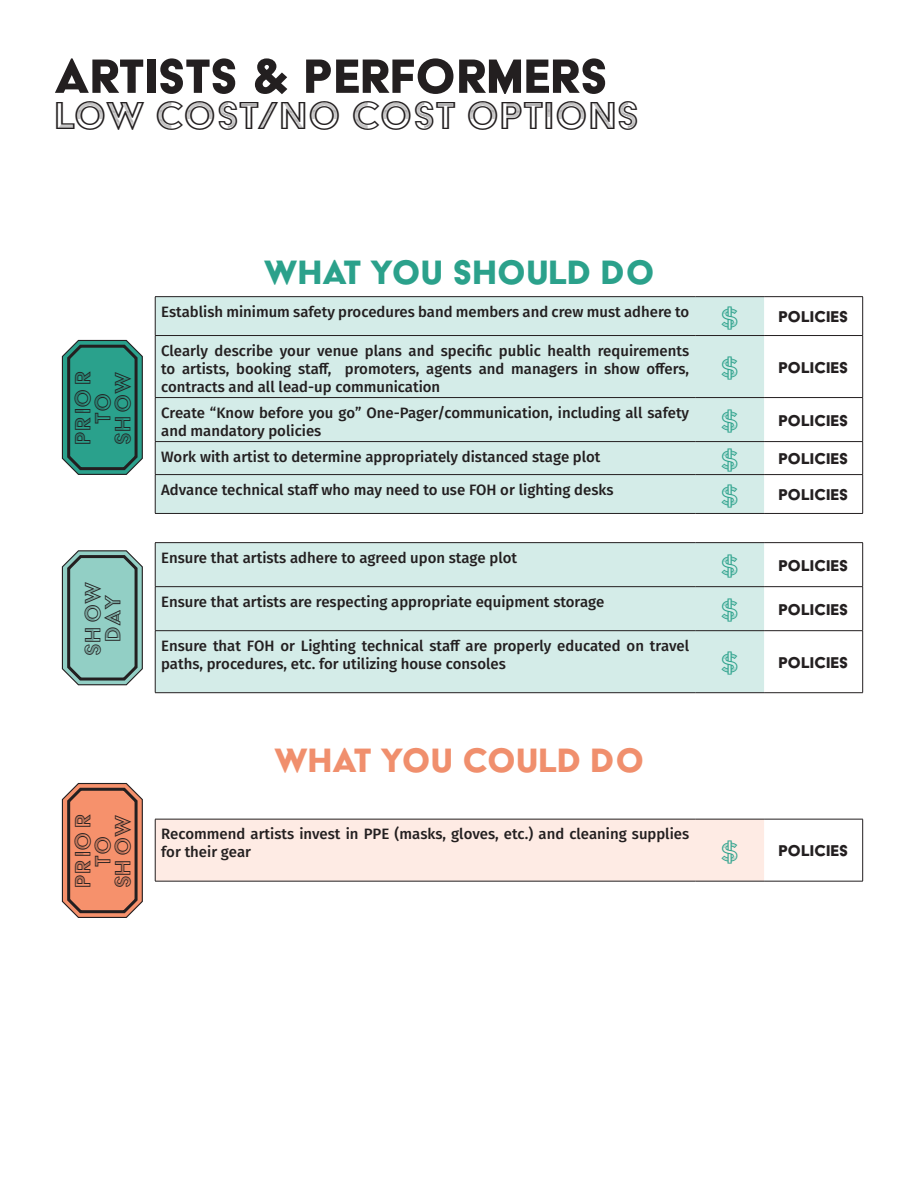
<style>
.page{position:relative;width:918px;height:1188px;background:#fff}
.page>*{position:absolute;margin:0;border:0;box-sizing:border-box;transform-origin:0 0}
.t1{font:55.5px "Acier BAT Text Solid";color:#231f20}
.t2{font:45px "Acier BAT Text Gris";color:#231f20}
.t3{font:39px "Acier BAT Text Solid";color:#2ba18b}
.t4{font:39px "Acier BAT Text Solid";color:#f08f6d}
.t5{font:30px "Acier BAT Text Gris";color:#2ba18b}
.t6{font:25.65px/20.1px "Acier BAT Text Gris";color:#231f20;text-align:center}
.t7{font:18px "Acier BAT Text Solid";color:#231f20}
.t8{font:500 15px/18px "Fira Sans";color:#231f20}
</style>
<div class="page">
<svg style="left:62px;top:551px;width:80px;height:134px"></svg>
<div style="left:62px;top:550px;width:81px;height:135px;border:1px solid #231f20;border-radius:16px"></div>
<div style="left:69px;top:557px;width:67px;height:122px;background:#92cfc5;border-radius:12px"></div>
<div style="left:67px;top:555px;width:71px;height:126px;border:3px solid #231f20;border-radius:12px"></div>
<svg style="left:62px;top:340px;width:80px;height:134px"></svg>
<div style="left:62px;top:340px;width:81px;height:135px;border:1px solid #231f20;border-radius:16px"></div>
<div style="left:69px;top:346px;width:67px;height:123px;background:#2aa18c;border-radius:12px"></div>
<div style="left:67px;top:345px;width:71px;height:125px;border:3px solid #231f20;border-radius:12px"></div>
<div style="left:156px;top:297px;width:608px;height:216px;background:#d4ece8"></div>
<hr style="left:155px;top:296px;width:540px;height:1px;background:#231f20">
<hr style="left:155px;top:297px;width:1px;height:38px;background:#231f20">
<hr style="left:695px;top:296px;width:69px;height:1px;background:#231f20">
<hr style="left:764px;top:296px;width:99px;height:1px;background:#231f20">
<hr style="left:862px;top:297px;width:1px;height:38px;background:#231f20">
<hr style="left:155px;top:335px;width:540px;height:1px;background:#231f20">
<hr style="left:155px;top:336px;width:1px;height:61px;background:#231f20">
<hr style="left:695px;top:335px;width:69px;height:1px;background:#231f20">
<hr style="left:764px;top:335px;width:99px;height:1px;background:#231f20">
<hr style="left:862px;top:336px;width:1px;height:61px;background:#231f20">
<hr style="left:155px;top:397px;width:540px;height:1px;background:#231f20">
<hr style="left:155px;top:398px;width:1px;height:43px;background:#231f20">
<hr style="left:695px;top:397px;width:69px;height:1px;background:#231f20">
<hr style="left:764px;top:397px;width:99px;height:1px;background:#231f20">
<hr style="left:862px;top:398px;width:1px;height:43px;background:#231f20">
<hr style="left:155px;top:441px;width:540px;height:1px;background:#231f20">
<hr style="left:155px;top:442px;width:1px;height:32px;background:#231f20">
<hr style="left:695px;top:441px;width:69px;height:1px;background:#231f20">
<hr style="left:764px;top:441px;width:99px;height:1px;background:#231f20">
<hr style="left:862px;top:442px;width:1px;height:32px;background:#231f20">
<hr style="left:155px;top:474px;width:540px;height:1px;background:#231f20">
<hr style="left:155px;top:475px;width:1px;height:38px;background:#231f20">
<hr style="left:695px;top:474px;width:69px;height:1px;background:#231f20">
<hr style="left:764px;top:474px;width:99px;height:1px;background:#231f20">
<hr style="left:862px;top:475px;width:1px;height:38px;background:#231f20">
<hr style="left:155px;top:513px;width:540px;height:1px;background:#231f20">
<hr style="left:695px;top:513px;width:69px;height:1px;background:#231f20">
<hr style="left:764px;top:513px;width:99px;height:1px;background:#231f20">
<div style="left:156px;top:543px;width:608px;height:149px;background:#d4ece8"></div>
<hr style="left:155px;top:542px;width:540px;height:1px;background:#231f20">
<hr style="left:155px;top:543px;width:1px;height:43px;background:#231f20">
<hr style="left:695px;top:542px;width:69px;height:1px;background:#231f20">
<hr style="left:764px;top:542px;width:99px;height:1px;background:#231f20">
<hr style="left:862px;top:543px;width:1px;height:43px;background:#231f20">
<hr style="left:155px;top:586px;width:540px;height:1px;background:#231f20">
<hr style="left:155px;top:587px;width:1px;height:43px;background:#231f20">
<hr style="left:695px;top:586px;width:69px;height:1px;background:#231f20">
<hr style="left:764px;top:586px;width:99px;height:1px;background:#231f20">
<hr style="left:862px;top:587px;width:1px;height:43px;background:#231f20">
<hr style="left:155px;top:630px;width:540px;height:1px;background:#231f20">
<hr style="left:155px;top:631px;width:1px;height:62px;background:#231f20">
<hr style="left:695px;top:630px;width:69px;height:1px;background:#231f20">
<hr style="left:764px;top:630px;width:99px;height:1px;background:#231f20">
<hr style="left:862px;top:631px;width:1px;height:62px;background:#231f20">
<hr style="left:155px;top:692px;width:540px;height:1px;background:#231f20">
<hr style="left:695px;top:692px;width:69px;height:1px;background:#231f20">
<hr style="left:764px;top:692px;width:99px;height:1px;background:#231f20">
<div style="left:156px;top:820px;width:608px;height:61px;background:#feebe4"></div>
<hr style="left:155px;top:819px;width:540px;height:1px;background:#231f20">
<hr style="left:155px;top:819px;width:1px;height:62px;background:#231f20">
<hr style="left:695px;top:819px;width:69px;height:1px;background:#231f20">
<hr style="left:764px;top:819px;width:99px;height:1px;background:#231f20">
<hr style="left:862px;top:819px;width:1px;height:62px;background:#231f20">
<hr style="left:155px;top:881px;width:540px;height:1px;background:#231f20">
<hr style="left:695px;top:881px;width:69px;height:1px;background:#231f20">
<hr style="left:764px;top:881px;width:99px;height:1px;background:#231f20">
<svg style="left:62px;top:784px;width:80px;height:133px"></svg>
<div style="left:62px;top:783px;width:81px;height:135px;border:1px solid #231f20;border-radius:16px"></div>
<div style="left:69px;top:789px;width:67px;height:123px;background:#f6916c;border-radius:12px"></div>
<div style="left:67px;top:788px;width:71px;height:125px;border:3px solid #231f20;border-radius:12px"></div>
<p class="t1" style="left:54px;top:47px;width:556px">ARTISTS &amp; PERFORMERS</p>
<p class="t2" style="left:54px;top:92px;width:587px">LOW COST/NO COST OPTIONS</p>
<h3 class="t6" style="left:73px;top:445px;width:76px;rotate:-90deg">prior to show</h3>
<h3 class="t6" style="left:83px;top:656px;width:75px;rotate:-90deg">show<br>Day</h3>
<h3 class="t6" style="left:73px;top:888px;width:76px;rotate:-90deg">prior to show</h3>
<p class="t3" style="left:264px;top:252px;width:392px">WHAT YOU SHOULD DO</p>
<p class="t8" style="left:161px;top:302px;width:530px">Establish minimum safety procedures band members and crew must adhere to</p>
<p class="t5" style="left:721px;top:302px;width:19px">$</p>
<p class="t7" style="left:779px;top:307px;width:71px">POLICIES</p>
<p class="t8" style="left:161px;top:341px;width:530px;text-align:justify">Clearly describe your venue plans and specific public health requirements to artists, booking staff, promoters, agents and managers in show offers, contracts and all lead-up communication</p>
<p class="t5" style="left:721px;top:352px;width:19px">$</p>
<p class="t7" style="left:779px;top:358px;width:71px">POLICIES</p>
<p class="t8" style="left:161px;top:403px;width:529px">Create “Know before you go” One-Pager/communication, including all safety and mandatory policies</p>
<p class="t5" style="left:721px;top:405px;width:19px">$</p>
<p class="t7" style="left:779px;top:411px;width:71px">POLICIES</p>
<p class="t8" style="left:161px;top:447px;width:441px">Work with artist to determine appropriately distanced stage plot</p>
<p class="t5" style="left:721px;top:444px;width:19px">$</p>
<p class="t7" style="left:779px;top:449px;width:71px">POLICIES</p>
<p class="t8" style="left:161px;top:480px;width:454px">Advance technical staff who may need to use FOH or lighting desks</p>
<p class="t5" style="left:721px;top:480px;width:19px">$</p>
<p class="t7" style="left:779px;top:485px;width:71px">POLICIES</p>
<p class="t8" style="left:161px;top:548px;width:357px">Ensure that artists adhere to agreed upon stage plot</p>
<p class="t5" style="left:721px;top:550px;width:19px">$</p>
<p class="t7" style="left:779px;top:556px;width:71px">POLICIES</p>
<p class="t8" style="left:161px;top:592px;width:445px">Ensure that artists are respecting appropriate equipment storage</p>
<p class="t5" style="left:721px;top:594px;width:19px">$</p>
<p class="t7" style="left:779px;top:600px;width:71px">POLICIES</p>
<p class="t8" style="left:161px;top:636px;width:530px">Ensure that FOH or Lighting technical staff are properly educated on travel paths, procedures, etc. for utilizing house consoles</p>
<p class="t5" style="left:721px;top:647px;width:19px">$</p>
<p class="t7" style="left:779px;top:653px;width:71px">POLICIES</p>
<p class="t4" style="left:274px;top:739px;width:372px">WHAT YOU COULD DO</p>
<p class="t8" style="left:161px;top:824px;width:530px">Recommend artists invest in PPE (masks, gloves, etc.) and cleaning supplies for their gear</p>
<p class="t5" style="left:721px;top:836px;width:19px">$</p>
<p class="t7" style="left:779px;top:842px;width:71px">POLICIES</p>
</div>
